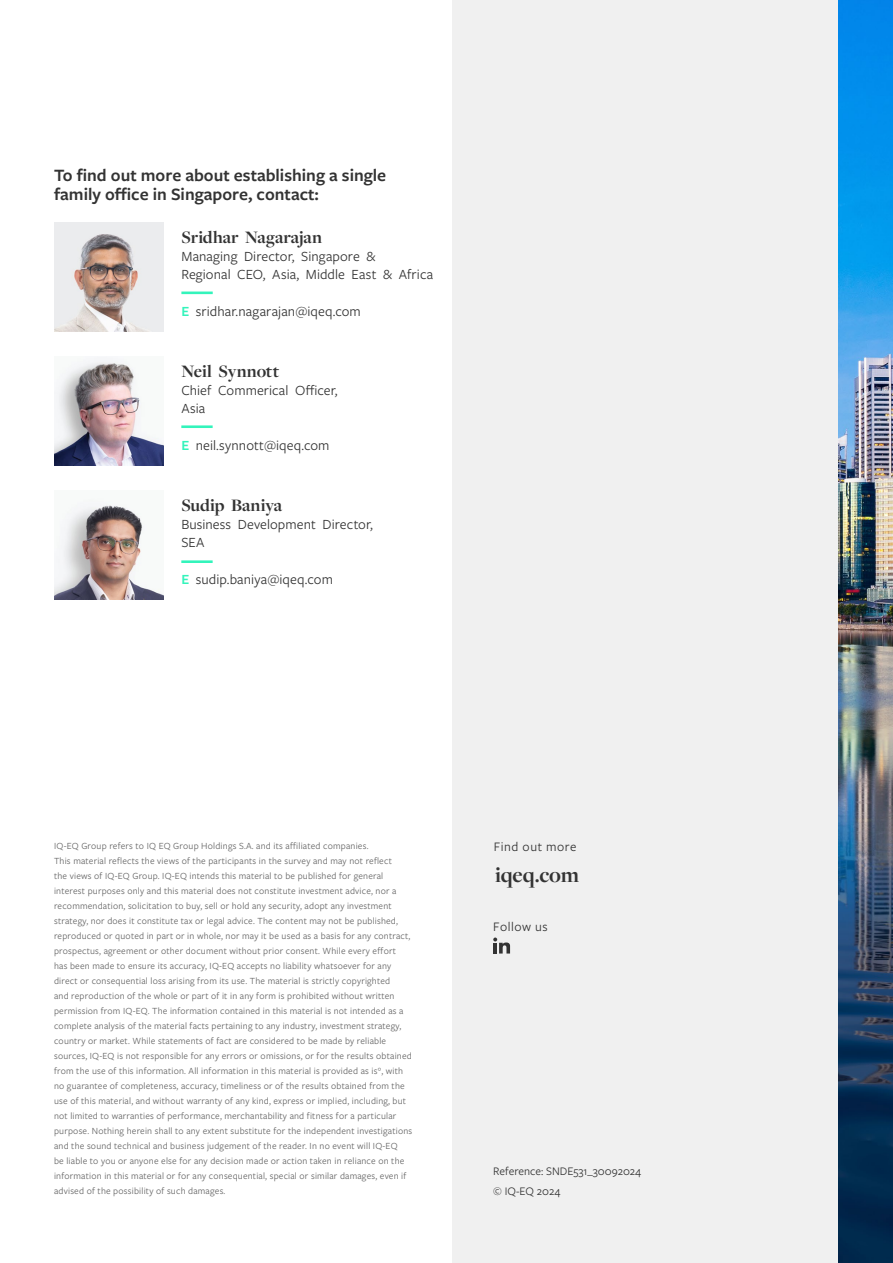
<style>
.page{position:relative;width:893px;height:1263px;background:#fff}
.page>*{position:absolute;margin:0;border:0;box-sizing:border-box;transform-origin:0 0}
.t1{font:700 22.5px "Freight Disp Pro";letter-spacing:-.01em;color:#333}
.t2{font:700 18.15px "Freight Disp Pro";color:#333}
.t3{font:600 18px/19.5px "Freight Sans Pro";color:#333}
.t4{font:14.55px/18.1px "Freight Sans Pro";letter-spacing:.005em;color:#333}
.t5{font:13.5px "Freight Sans Pro";letter-spacing:.04em;color:#333}
.t6{font:12px/19.5px "Freight Sans Pro";color:#333}
.t7{font:9.75px/15px "Freight Sans Pro";letter-spacing:.02em;color:#646464}
.s1{font-weight:600;color:#33f4bb}
</style>
<div class="page">
<div style="left:453px;top:0;width:440px;height:1263px;background:#f0f0f0"></div>
<svg style="left:493px;top:937px;width:17px;height:16px"></svg>
<img style="left:839px;top:0;width:54px;height:1263px">
<img style="left:54px;top:504px;width:109px;height:96px">
<img style="left:54px;top:360px;width:109px;height:106px">
<hr style="left:181px;top:560px;width:32px;height:3px;background:#33f4bb">
<hr style="left:181px;top:425px;width:32px;height:3px;background:#33f4bb">
<hr style="left:181px;top:292px;width:32px;height:2px;background:#33f4bb">
<img style="left:54px;top:223px;width:109px;height:109px">
<h3 class="t3" style="left:54px;top:164px;width:334px">To find out more about establishing a single family office in Singapore, contact:</h3>
<h2 class="t2" style="left:181px;top:225px;width:142px">Sridhar Nagarajan</h2>
<h3 class="t4" style="left:181px;top:247px;width:253px">Managing Director, Singapore &amp;<br>Regional CEO, Asia, Middle East &amp; Africa</h3>
<h3 class="t4" style="left:181px;top:301px;width:181px"><span class="s1">E</span> sridhar.nagarajan@iqeq.com</h3>
<h2 class="t2" style="left:181px;top:359px;width:99px">Neil Synnott</h2>
<h3 class="t4" style="left:181px;top:381px;width:158px">Chief Commerical Officer,<br>Asia</h3>
<h3 class="t4" style="left:181px;top:435px;width:150px"><span class="s1">E</span> neil.synnott@iqeq.com</h3>
<h2 class="t2" style="left:181px;top:493px;width:102px">Sudip Baniya</h2>
<h3 class="t4" style="left:181px;top:515px;width:193px">Business Development Director,<br>SEA</h3>
<h3 class="t4" style="left:181px;top:569px;width:153px"><span class="s1">E</span> sudip.baniya@iqeq.com</h3>
<p class="t7" style="left:54px;top:838px;width:316px">IQ-EQ Group refers to IQ EQ Group Holdings S.A. and its affiliated companies.</p>
<h3 class="t5" style="left:494px;top:838px;width:84px">Find out more</h3>
<p class="t7" style="left:54px;top:853px;width:360px">This material reflects the views of the participants in the survey and may not reflect<br>the views of IQ-EQ Group. IQ-EQ intends this material to be published for general interest purposes only and this material does not constitute investment advice, nor a recommendation, solicitation to buy, sell or hold any security, adopt any investment strategy, nor does it constitute tax or legal advice. The content may not be published, reproduced or quoted in part or in whole, nor may it be used as a basis for any contract, prospectus, agreement or other document without prior consent. While every effort<br>has been made to ensure its accuracy, IQ-EQ accepts no liability whatsoever for any direct or consequential loss arising from its use. The material is strictly copyrighted<br>and reproduction of the whole or part of it in any form is prohibited without written permission from IQ-EQ. The information contained in this material is not intended as a complete analysis of the material facts pertaining to any industry, investment strategy, country or market. While statements of fact are considered to be made by reliable sources, IQ-EQ is not responsible for any errors or omissions, or for the results obtained from the use of this information. All information in this material is provided as is°, with no guarantee of completeness, accuracy, timeliness or of the results obtained from the use of this material, and without warranty of any kind, express or implied, including, but not limited to warranties of performance, merchantability and fitness for a particular purpose. Nothing herein shall to any extent substitute for the independent investigations and the sound technical and business judgement of the reader. In no event will IQ-EQ<br>be liable to you or anyone else for any decision made or action taken in reliance on the information in this material or for any consequential, special or similar damages, even if advised of the possibility of such damages.</p>
<h1 class="t1" style="left:495px;top:860px;width:86px">iqeq.com</h1>
<h3 class="t5" style="left:493px;top:917px;width:56px">Follow us</h3>
<p class="t6" style="left:493px;top:1161px;width:149px">Reference: SNDE531_30092024 © IQ-EQ 2024</p>
</div>
